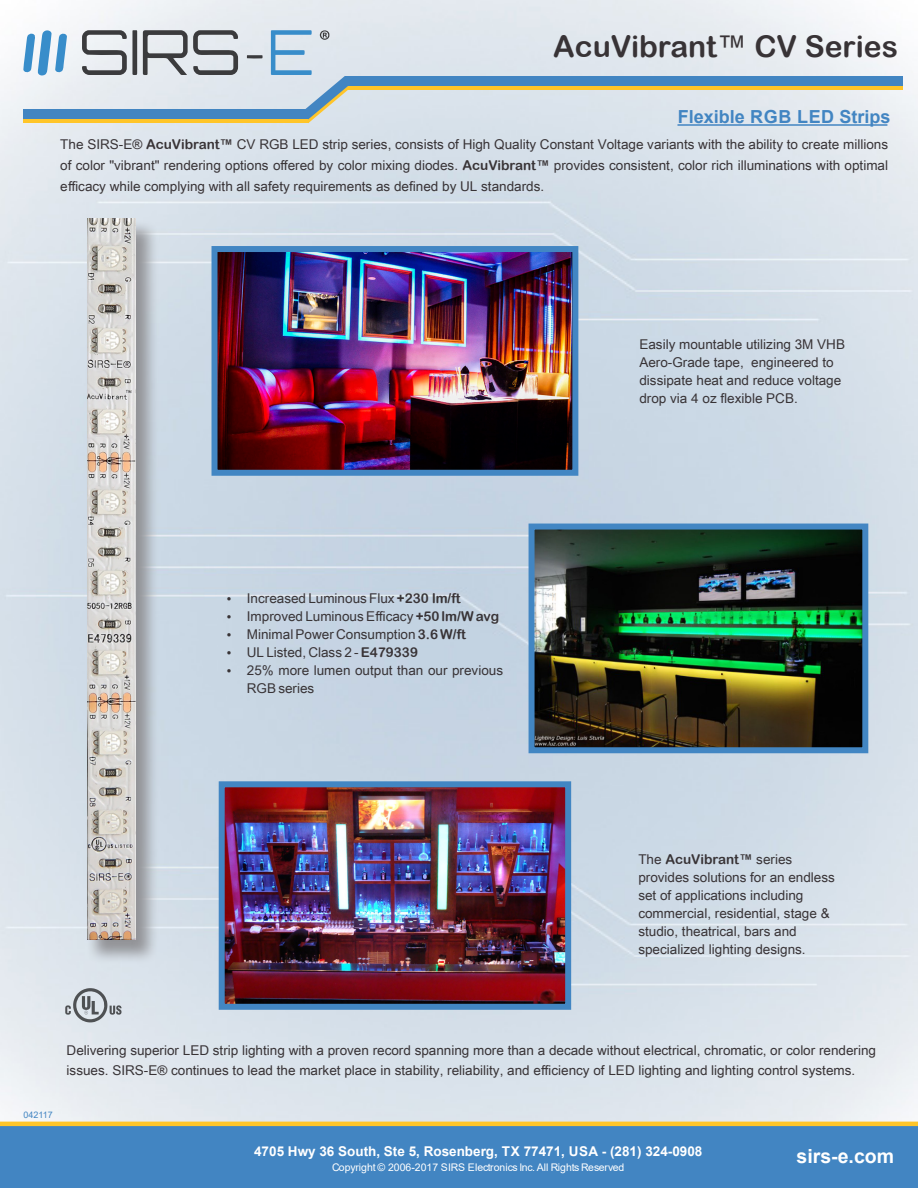
<style>
.page{position:relative;width:918px;height:1188px;background:#fff}
.page>*{position:absolute;margin:0;border:0;box-sizing:border-box;transform-origin:0 0}
.t1{font:30px "Arial Rounded MT Bold";color:#383336}
.t2{font:700 19.5px "Arial";color:#fff}
.t3{font:700 18px "Arial";color:#4285c2}
.t4{font:13.5px/18.1px "Arial Unicode MS";color:#383336}
.t5{font:700 13.5px "Arial";color:#fff}
.t6{font:13.5px "Arial Rounded MT Bold";color:#383336}
.t7{font:10.5px "Arial";color:#fff}
.t8{font:9px "Arial";color:#4285c2}
.s1{font-family:"Arial"}
.s2{font-family:"Arial Rounded MT Bold"}
.s3{font-family:"Arial Unicode MS"}
</style>
<div class="page">
<img style="left:0;top:0;width:918px;height:1122px">
<svg style="left:23px;top:29px;width:44px;height:46px"></svg>
<svg style="left:143px;top:30px;width:96px;height:45px;background:#aaadb1"></svg>
<svg style="left:82px;top:30px;width:55px;height:45px;background:#a8aaad"></svg>
<svg style="left:247px;top:55px;width:16px;height:4px"></svg>
<img style="left:85px;top:219px;width:74px;height:746px">
<div style="left:0;top:1124px;width:918px;height:64px;background:#4285c2"></div>
<div style="left:345px;top:80px;width:558px;height:9px;background:#ffc529"></div>
<div style="left:23px;top:113px;width:285px;height:10px;background:#ffc529"></div>
<hr style="left:677px;top:124px;width:210px;height:2px;background:#4285c2">
<hr style="left:0;top:1122px;width:918px;height:4px;background:#ffc529">
<div style="left:345px;top:76px;width:558px;height:10px;background:#4285c2"></div>
<div style="left:23px;top:110px;width:285px;height:9px;background:#4285c2"></div>
<svg style="left:271px;top:30px;width:80px;height:93px;background:#bccfdb"></svg>
<svg style="left:65px;top:988px;width:57px;height:34px;background:#b5bac0"></svg>
<img style="left:219px;top:253px;width:352px;height:216px">
<img style="left:536px;top:531px;width:325px;height:215px">
<img style="left:226px;top:788px;width:338px;height:215px">
<div style="left:212px;top:246px;width:366px;height:230px;border:6px solid #4286c3"></div>
<div style="left:529px;top:524px;width:339px;height:229px;border:6px solid #4286c3"></div>
<div style="left:219px;top:781px;width:352px;height:229px;border:6px solid #4286c3"></div>
<img style="left:87px;top:219px;width:49px;height:720px">
<h1 class="t1" style="left:553px;top:28px;width:346px">AcuVibrant<span class="s1">™</span> CV Series</h1>
<h3 class="t3" style="left:678px;top:104px;width:214px">Flexible RGB LED Strips</h3>
<p class="t4" style="left:60px;top:134px;width:829px;line-height:20.7px;text-align:justify">The SIRS-E® <span class="s2">AcuVibrant™</span> CV RGB LED strip series, consists of High Quality Constant Voltage variants with the ability to create millions of color "vibrant" rendering options offered by color mixing diodes. <span class="s2">AcuVibrant™</span> provides consistent, color rich illuminations with optimal efficacy while complying with all safety requirements as defined by UL standards.</p>
<p class="t4" style="left:639px;top:335px;width:207px">Easily mountable utilizing 3M VHB<br>Aero-Grade tape, engineered to dissipate heat and reduce voltage drop via 4 oz flexible PCB.</p>
<p class="t4" style="left:227px;top:589px;width:236px">• Increased Luminous Flux <span class="s2">+230 lm/ft</span></p>
<p class="t4" style="left:227px;top:607px;width:274px">• Improved Luminous Efficacy <span class="s2">+50 lm/W avg</span></p>
<p class="t4" style="left:227px;top:625px;width:241px">• Minimal Power Consumption <span class="s2">3.6 W/ft</span></p>
<p class="t4" style="left:227px;top:643px;width:193px">• UL Listed, Class 2 - <span class="s2">E479339</span></p>
<p class="t4" style="left:247px;top:661px;width:258px;text-indent:-20px">• 25% more lumen output than our previous<br>RGB series</p>
<p class="t6" style="left:638px;top:851px;width:155px"><span class="s3">The</span> AcuVibrant™ <span class="s3">series</span></p>
<p class="t4" style="left:638px;top:868px;width:198px">provides solutions for an endless set of applications including commercial, residential, stage &amp; studio, theatrical, bars and specialized lighting designs.</p>
<p class="t8" style="left:23px;top:1109px;width:31px">042117</p>
<p class="t4" style="left:67px;top:1039px;width:811px;line-height:20.7px">Delivering superior LED strip lighting with a proven record spanning more than a decade without electrical, chromatic, or color rendering issues. SIRS-E® continues to lead the market place in stability, reliability, and efficiency of LED lighting and lighting control systems.</p>
<p class="t5" style="left:254px;top:1142px;width:450px">4705 Hwy 36 South, Ste 5, Rosenberg, TX 77471, USA - (281) 324-0908</p>
<p class="t7" style="left:332px;top:1160px;width:294px">Copyright © 2006-2017 SIRS Electronics Inc. All Rights Reserved</p>
<h2 class="t2" style="left:797px;top:1143px;width:99px">sirs-e.com</h2>
</div>
